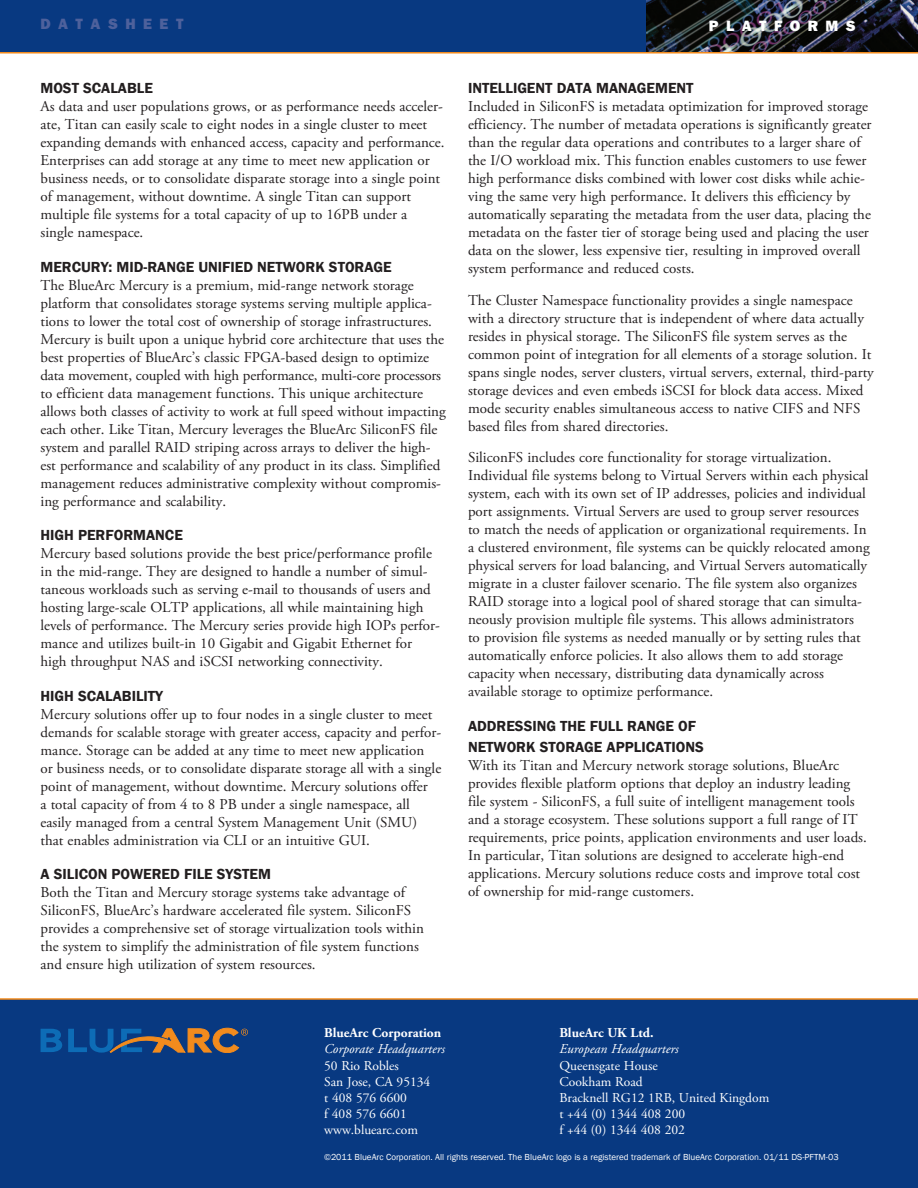
<style>
.page{position:relative;width:918px;height:1188px;background:#fff}
.page>*{position:absolute;margin:0;border:0;box-sizing:border-box;transform-origin:0 0}
.Body{font:15px/18px "Adobe Garamond Pro";color:#231f20}
.Subhead_Level_1{font:600 15px/21px "Franklin Gothic";color:#231f20}
.t1{font:15px "ITC Franklin Gothic Std Hvy";letter-spacing:.5em;color:#fff}
.t2{font:15px "ITC Franklin Gothic Std Hvy";letter-spacing:.5em;color:#4e619c}
.t3{font:13.5px/16.2px "Adobe Garamond Pro";color:#fff}
.t4{font:italic 13.5px "Adobe Garamond Pro";color:#fff}
.t5{font:700 13.5px "Adobe Garamond Pro";color:#fff}
.t6{font:9px "Franklin Gothic";color:#fff}
</style>
<div class="page">
<div style="left:0;top:0;width:918px;height:53px;background:#083981"></div>
<img style="left:647px;top:0;width:271px;height:52px">
<div style="left:0;top:999px;width:918px;height:189px;background:#083981"></div>
<hr style="left:0;top:998px;width:918px;height:2px;background:#f28b1d">
<hr style="left:0;top:52px;width:918px;height:2px;background:#f28b1d">
<svg style="left:41px;top:1029px;width:21px;height:23px"></svg>
<svg style="left:68px;top:1028px;width:180px;height:25px"></svg>
<p class="t2" style="left:40px;top:15px;width:145px">DATASHEET</p>
<p class="Subhead_Level_1" style="left:40px;top:78px;width:114px">MOST SCALABLE</p>
<p class="Body" style="left:40px;top:98px;width:406px">As data and user populations grows, or as performance needs acceler&shy;ate, Titan can easily scale to eight nodes in a single cluster to meet expanding demands with enhanced access, capacity and performance.<br>Enterprises can add storage at any time to meet new application or business needs, or to consolidate disparate storage into a single point of management, without downtime. A single Titan can support multiple file systems for a total capacity of up to 16PB under a<br>single namespace.</p>
<p class="Subhead_Level_1" style="left:40px;top:256px;width:353px">MERCURY: MID-RANGE UNIFIED NETWORK STORAGE</p>
<p class="Body" style="left:40px;top:276px;width:407px">The BlueArc Mercury is a premium, mid-range network storage platform that consolidates storage systems serving multiple applica&shy;tions to lower the total cost of ownership of storage infrastructures.<br>Mercury is built upon a unique hybrid core architecture that uses the best properties of BlueArc’s classic FPGA-based design to optimize data movement, coupled with high performance, multi-core processors to efficient data management functions. This unique architecture allows both classes of activity to work at full speed without impacting each other. Like Titan, Mercury leverages the BlueArc SiliconFS file system and parallel RAID striping across arrays to deliver the high&shy;est performance and scalability of any product in its class. Simplified management reduces administrative complexity without compromis&shy;ing performance and scalability.</p>
<p class="Subhead_Level_1" style="left:40px;top:525px;width:144px">HIGH PERFORMANCE</p>
<p class="Body" style="left:40px;top:545px;width:401px">Mercury based solutions provide the best price/performance profile in the mid-range. They are designed to handle a number of simul&shy;taneous workloads such as serving e-mail to thousands of users and hosting large-scale OLTP applications, all while maintaining high levels of performance. The Mercury series provide high IOPs perfor&shy;mance and utilizes built-in 10 Gigabit and Gigabit Ethernet for high throughput NAS and iSCSI networking connectivity.</p>
<p class="Subhead_Level_1" style="left:40px;top:685px;width:124px">HIGH SCALABILITY</p>
<p class="Body" style="left:40px;top:705px;width:402px">Mercury solutions offer up to four nodes in a single cluster to meet demands for scalable storage with greater access, capacity and perfor&shy;mance. Storage can be added at any time to meet new application<br>or business needs, or to consolidate disparate storage all with a single point of management, without downtime. Mercury solutions offer<br>a total capacity of from 4 to 8 PB under a single namespace, all easily managed from a central System Management Unit (SMU) that enables administration via CLI or an intuitive GUI.</p>
<p class="Subhead_Level_1" style="left:40px;top:864px;width:232px">A SILICON POWERED FILE SYSTEM</p>
<p class="Body" style="left:40px;top:884px;width:385px">Both the Titan and Mercury storage systems take advantage of SiliconFS, BlueArc’s hardware accelerated file system. SiliconFS provides a comprehensive set of storage virtualization tools within the system to simplify the administration of file system functions and ensure high utilization of system resources.</p>
<p class="t1" style="left:709px;top:17px;width:148px">PLATFORMS</p>
<p class="Subhead_Level_1" style="left:468px;top:78px;width:227px">INTELLIGENT DATA MANAGEMENT</p>
<p class="Body" style="left:468px;top:98px;width:405px">Included in SiliconFS is metadata optimization for improved storage efficiency. The number of metadata operations is significantly greater than the regular data operations and contributes to a larger share of the I/O workload mix. This function enables customers to use fewer high performance disks combined with lower cost disks while achie&shy;ving the same very high performance. It delivers this efficiency by automatically separating the metadata from the user data, placing the metadata on the faster tier of storage being used and placing the user data on the slower, less expensive tier, resulting in improved overall system performance and reduced costs.</p>
<p class="Body" style="left:468px;top:291px;width:407px">The Cluster Namespace functionality provides a single namespace with a directory structure that is independent of where data actually resides in physical storage. The SiliconFS file system serves as the common point of integration for all elements of a storage solution. It spans single nodes, server clusters, virtual servers, external, third-party storage devices and even embeds iSCSI for block data access. Mixed mode security enables simultaneous access to native CIFS and NFS based files from shared directories.</p>
<p class="Body" style="left:468px;top:449px;width:403px">SiliconFS includes core functionality for storage virtualization.<br>Individual file systems belong to Virtual Servers within each physical system, each with its own set of IP addresses, policies and individual port assignments. Virtual Servers are used to group server resources to match the needs of application or organizational requirements. In a clustered environment, file systems can be quickly relocated among physical servers for load balancing, and Virtual Servers automatically migrate in a cluster failover scenario. The file system also organizes RAID storage into a logical pool of shared storage that can simulta&shy;neously provision multiple file systems. This allows administrators<br>to provision file systems as needed manually or by setting rules that automatically enforce policies. It also allows them to add storage capacity when necessary, distributing data dynamically across available storage to optimize performance.</p>
<p class="Subhead_Level_1" style="left:468px;top:715px;width:237px">ADDRESSING THE FULL RANGE OF<br>NETWORK STORAGE APPLICATIONS</p>
<p class="Body" style="left:468px;top:756px;width:400px">With its Titan and Mercury network storage solutions, BlueArc provides flexible platform options that deploy an industry leading file system - SiliconFS, a full suite of intelligent management tools and a storage ecosystem. These solutions support a full range of IT requirements, price points, application environments and user loads.<br>In particular, Titan solutions are designed to accelerate high-end applications. Mercury solutions reduce costs and improve total cost of ownership for mid-range customers.</p>
<p class="t5" style="left:324px;top:1025px;width:119px">BlueArc Corporation</p>
<p class="t4" style="left:324px;top:1041px;width:122px">Corporate Headquarters</p>
<p class="t3" style="left:324px;top:1058px;width:76px">50 Rio Robles</p>
<p class="t3" style="left:324px;top:1074px;width:108px">San Jose, CA 95134</p>
<p class="t3" style="left:324px;top:1090px;width:84px">t 408 576 6600</p>
<p class="t3" style="left:324px;top:1106px;width:95px">f 408 576 6601 www.bluearc.com</p>
<p class="t5" style="left:559px;top:1025px;width:96px">BlueArc UK Ltd.</p>
<p class="t4" style="left:559px;top:1041px;width:121px">European Headquarters</p>
<p class="t3" style="left:559px;top:1058px;width:100px">Queensgate House</p>
<p class="t3" style="left:559px;top:1074px;width:85px">Cookham Road</p>
<p class="t3" style="left:559px;top:1090px;width:211px">Bracknell RG12 1RB, United Kingdom</p>
<p class="t3" style="left:559px;top:1106px;width:127px">t +44 (0) 1344 408 200</p>
<p class="t3" style="left:559px;top:1123px;width:127px">f +44 (0) 1344 408 202</p>
<p class="t6" style="left:324px;top:1152px;width:516px">©2011 BlueArc Corporation. All rights reserved. The BlueArc logo is a registered trademark of BlueArc Corporation. 01/11 DS-PFTM-03</p>
</div>
